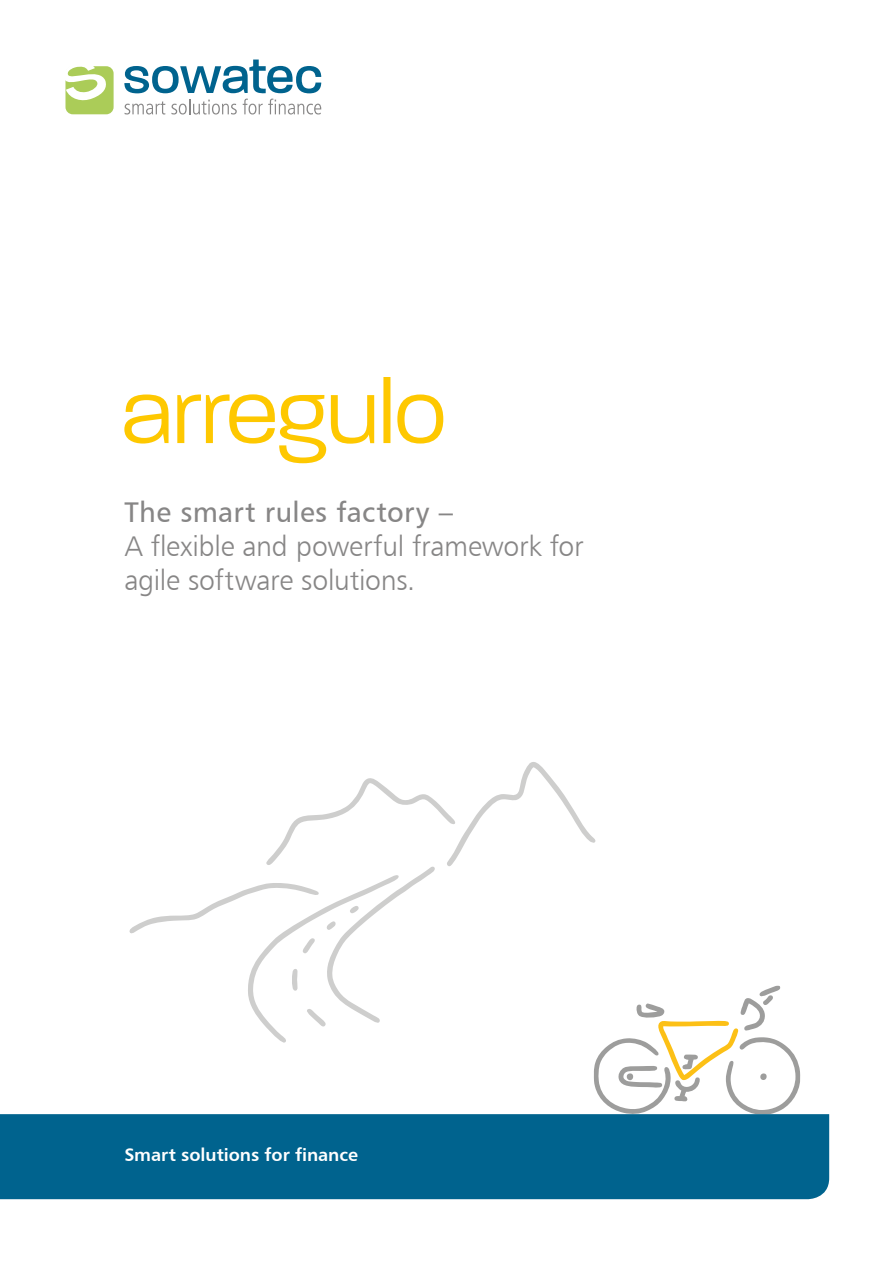
<style>
.page{position:relative;width:893px;height:1263px;background:#fff}
.page>*{position:absolute;margin:0;border:0;box-sizing:border-box;transform-origin:0 0}
.t1{font:28.5px/34.2px "Humanist 777 BT Light B";letter-spacing:-.01em;color:#878686}
.t2{font:28.5px "Humanist 777 BT Roman B";letter-spacing:.01em;color:#878686}
.t3{font:18px "Humanist 777 BT Bold B";letter-spacing:-.005em;color:#fff}
</style>
<div class="page">
<svg style="left:124px;top:60px;width:197px;height:54px"></svg>
<div style="left:65px;top:66px;width:49px;height:48px;background:#abcc58;border-radius:7px"></div>
<svg style="left:65px;top:66px;width:43px;height:37px"></svg>
<div style="left:0;top:1114px;width:829px;height:85px;background:#00638e"></div>
<svg style="left:124px;top:394px;width:45px;height:49px"></svg>
<svg style="left:177px;top:394px;width:197px;height:69px"></svg>
<svg style="left:383px;top:377px;width:7px;height:66px"></svg>
<svg style="left:397px;top:394px;width:46px;height:49px"></svg>
<svg style="left:129px;top:762px;width:671px;height:353px"></svg>
<p class="t2" style="left:124px;top:494px;width:330px">The smart rules factory –</p>
<p class="t1" style="left:124px;top:528px;width:461px">A flexible and powerful framework for agile software solutions.</p>
<p class="t3" style="left:124px;top:1143px;width:235px">Smart solutions for finance</p>
</div>
